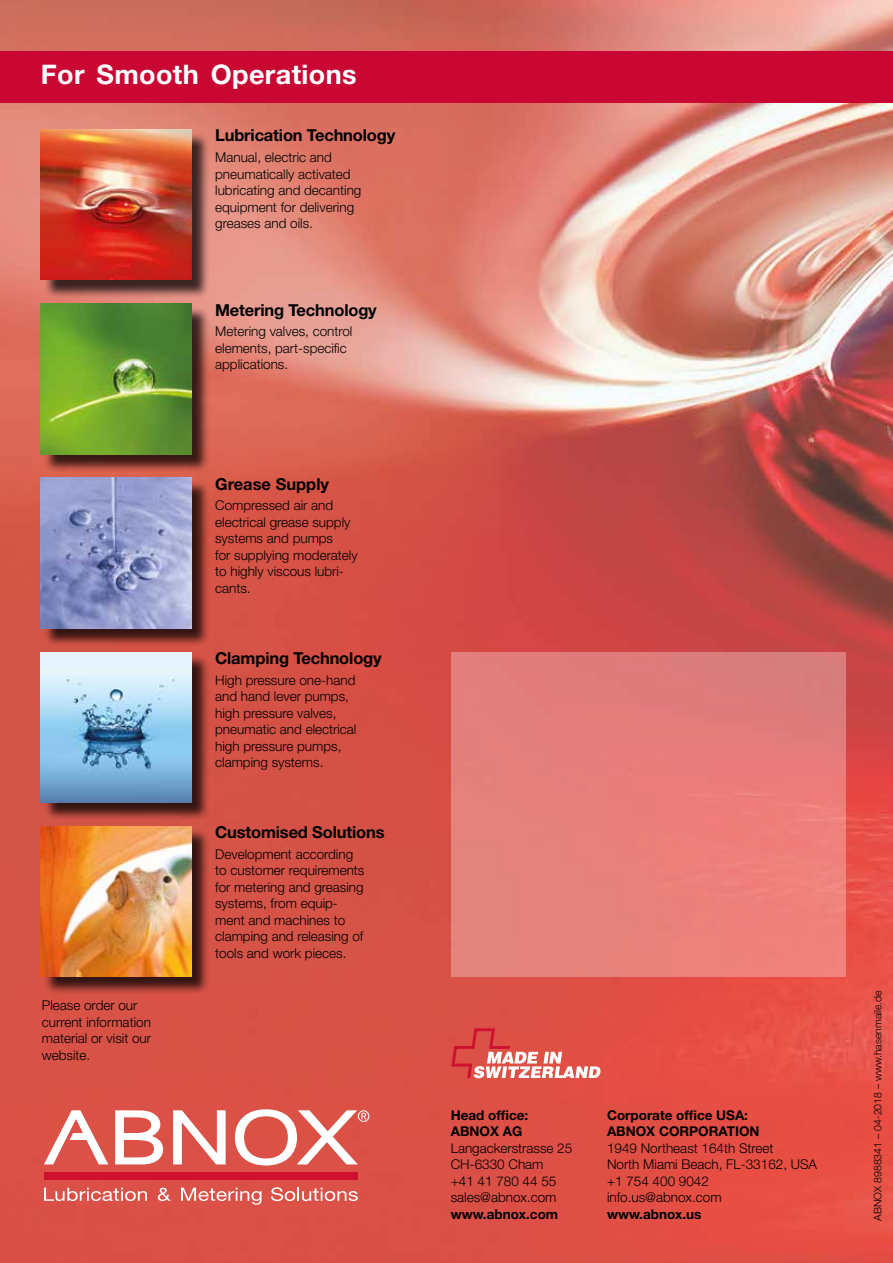
<style>
.page{position:relative;width:893px;height:1263px;background:#fff}
.page>*{position:absolute;margin:0;border:0;box-sizing:border-box;transform-origin:0 0}
.t1{font:700 27px "Helvetica Neue LT Std";letter-spacing:.015em;color:#fff}
.t2{font:700 16.5px "Helvetica Neue LT Std";letter-spacing:-.01em;color:#000}
.t3{font:300 13.5px/16.5px "Helvetica Neue LT Std";color:#000}
.t4{font:700 13.5px/16.5px "Helvetica Neue LT Std";color:#000}
.t5{font:300 10.5px "Helvetica Neue LT Std";color:#000}
</style>
<div class="page">
<img style="left:0;top:0;width:893px;height:1263px">
<div style="left:43px;top:132px;width:167px;height:167px;background:#000;opacity:.75"></div>
<img style="left:41px;top:130px;width:150px;height:150px">
<div style="left:43px;top:306px;width:167px;height:167px;background:#000;opacity:.75"></div>
<img style="left:41px;top:304px;width:150px;height:150px">
<div style="left:43px;top:480px;width:167px;height:167px;background:#000;opacity:.75"></div>
<img style="left:41px;top:478px;width:150px;height:150px">
<div style="left:43px;top:654px;width:167px;height:167px;background:#000;opacity:.75"></div>
<img style="left:41px;top:652px;width:150px;height:150px">
<div style="left:43px;top:828px;width:167px;height:167px;background:#000;opacity:.75"></div>
<img style="left:41px;top:826px;width:150px;height:150px">
<div style="left:0;top:51px;width:893px;height:51px;background:#ca0733"></div>
<svg style="left:451px;top:1028px;width:150px;height:50px;background:#e36e68"></svg>
<div style="left:451px;top:652px;width:394px;height:324px;background:#e57f7c"></div>
<div style="left:44px;top:1172px;width:314px;height:8px;background:#ce112e"></div>
<svg style="left:172px;top:1109px;width:54px;height:57px"></svg>
<svg style="left:234px;top:1108px;width:135px;height:58px"></svg>
<svg style="left:43px;top:1109px;width:121px;height:57px"></svg>
<svg style="left:44px;top:1188px;width:103px;height:13px"></svg>
<svg style="left:158px;top:1188px;width:13px;height:13px"></svg>
<svg style="left:181px;top:1188px;width:80px;height:17px"></svg>
<svg style="left:271px;top:1187px;width:87px;height:14px"></svg>
<h1 class="t1" style="left:41px;top:58px;width:317px">For Smooth Operations</h1>
<p class="t2" style="left:215px;top:125px;width:182px">Lubrication Technology</p>
<p class="t3" style="left:215px;top:149px;width:148px">Manual, electric and pneumatically activated lubricating and decanting equipment for delivering greases and oils.</p>
<p class="t2" style="left:215px;top:299px;width:163px">Metering Technology</p>
<p class="t3" style="left:215px;top:323px;width:139px">Metering valves, control elements, part-specific applications.</p>
<p class="t2" style="left:215px;top:474px;width:115px">Grease Supply</p>
<p class="t3" style="left:215px;top:497px;width:144px">Compressed air and electrical grease supply systems and pumps<br>for supplying moderately to highly viscous lubri&shy;cants.</p>
<p class="t2" style="left:215px;top:648px;width:168px">Clamping Technology</p>
<p class="t3" style="left:215px;top:671px;width:143px">High pressure one-hand and hand lever pumps, high pressure valves, pneumatic and electrical high pressure pumps, clamping systems.</p>
<p class="t3" style="left:42px;top:997px;width:111px">Please order our current information material or visit our website.</p>
<p class="t2" style="left:215px;top:822px;width:171px">Customised Solutions</p>
<p class="t3" style="left:215px;top:845px;width:151px">Development according to customer requirements for metering and greasing systems, from equip&shy;ment and machines to clamping and releasing of tools and work pieces.</p>
<p class="t4" style="left:451px;top:1106px;width:79px">Head office:<br>ABNOX AG</p>
<p class="t3" style="left:451px;top:1139px;width:123px">Langackerstrasse 25<br>CH-6330 Cham<br>+41 41 780 44 55 sales@abnox.com</p>
<p class="t4" style="left:451px;top:1205px;width:109px">www.abnox.com</p>
<p class="t4" style="left:607px;top:1106px;width:154px">Corporate office USA:<br>ABNOX CORPORATION</p>
<p class="t3" style="left:607px;top:1139px;width:212px">1949 Northeast 164th Street<br>North Miami Beach, FL-33162, USA +1 754 400 9042 info.us@abnox.com</p>
<p class="t4" style="left:607px;top:1205px;width:96px">www.abnox.us</p>
<p class="t5" style="left:871px;top:1221px;width:232px;rotate:-90deg">ABNOX 8988341 – 04-2018 – www.hasenmaile.de</p>
</div>
